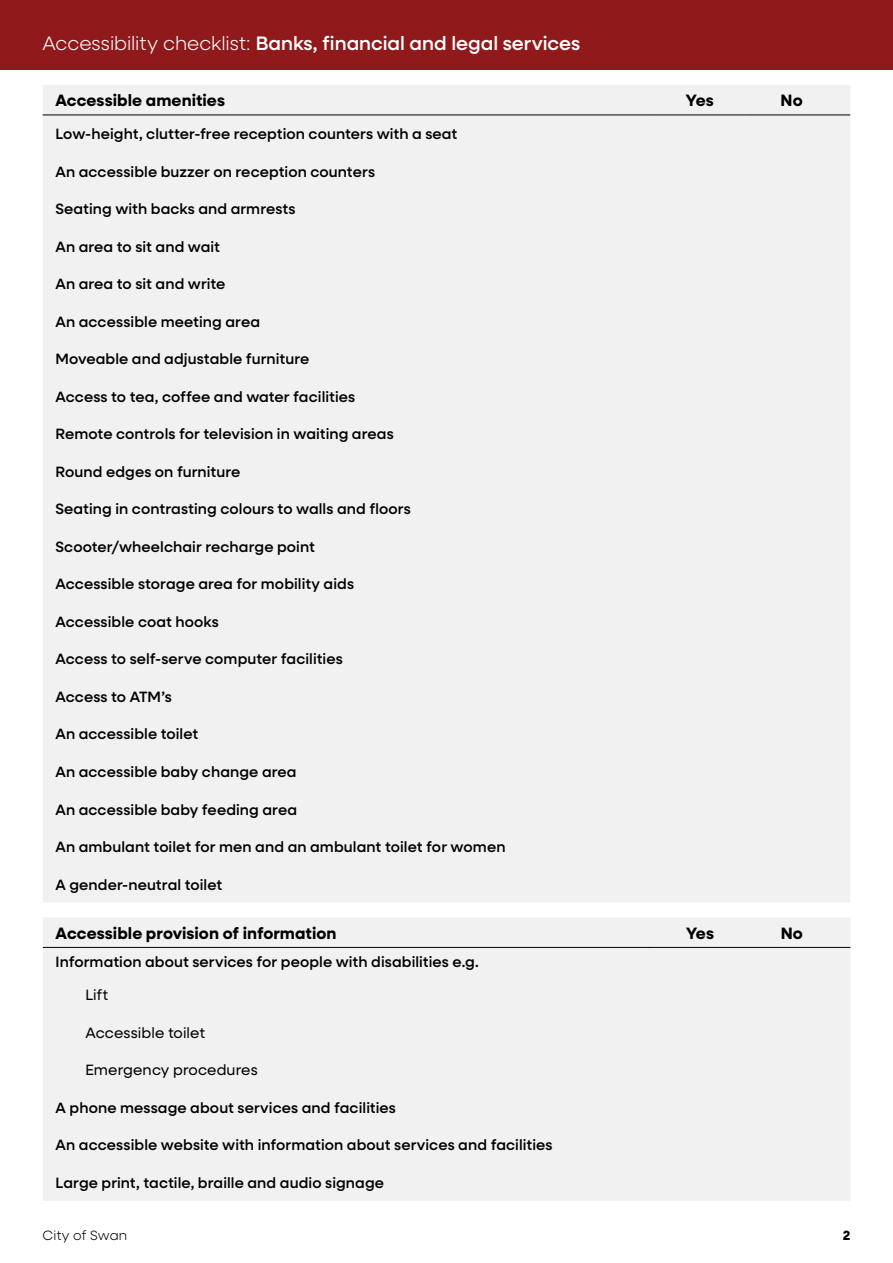
<style>
.page{position:relative;width:893px;height:1263px;background:#fff}
.page>*{position:absolute;margin:0;border:0;box-sizing:border-box;transform-origin:0 0}
.t1{font:500 19.5px "Neulis Sans";color:#fff}
.t2{font:700 16.5px "Neulis Sans";letter-spacing:.005em;color:#000}
.t3{font:500 15px "Neulis Sans";letter-spacing:.005em;color:#000}
.t4{font:15px "Neulis Sans";letter-spacing:.005em;color:#000}
.t5{font:300 13.5px "Neulis Sans";letter-spacing:.01em;color:#000}
.t6{font:700 13.5px "Neulis Sans";color:#000}
.s1{font-weight:300}
</style>
<div class="page">
<div style="left:0;top:0;width:893px;height:70px;background:#90191c"></div>
<div style="left:43px;top:85px;width:807px;height:817px;background:#f1f1f2"></div>
<hr style="left:43px;top:115px;width:611px;height:1px;background:#000">
<hr style="left:654px;top:115px;width:92px;height:1px;background:#000">
<hr style="left:746px;top:115px;width:104px;height:1px;background:#000">
<div style="left:43px;top:918px;width:807px;height:283px;background:#f1f1f2"></div>
<hr style="left:43px;top:947px;width:611px;height:1px;background:#000">
<hr style="left:654px;top:947px;width:92px;height:1px;background:#000">
<hr style="left:746px;top:947px;width:104px;height:1px;background:#000">
<h1 class="t1" style="left:43px;top:29px;width:539px"><span class="s1">Accessibility checklist:</span> Banks, financial and legal services</h1>
<p class="t2" style="left:55px;top:89px;width:171px">Accessible amenities</p>
<p class="t2" style="left:686px;top:89px;width:29px">Yes</p>
<p class="t2" style="left:780px;top:89px;width:24px">No</p>
<p class="t3" style="left:55px;top:123px;width:403px">Low-height, clutter-free reception counters with a seat</p>
<p class="t3" style="left:55px;top:161px;width:321px">An accessible buzzer on reception counters</p>
<p class="t3" style="left:55px;top:198px;width:242px">Seating with backs and armrests</p>
<p class="t3" style="left:55px;top:236px;width:166px">An area to sit and wait</p>
<p class="t3" style="left:55px;top:273px;width:171px">An area to sit and write</p>
<p class="t3" style="left:55px;top:311px;width:206px">An accessible meeting area</p>
<p class="t3" style="left:55px;top:348px;width:255px">Moveable and adjustable furniture</p>
<p class="t3" style="left:55px;top:386px;width:301px">Access to tea, coffee and water facilities</p>
<p class="t3" style="left:55px;top:423px;width:340px">Remote controls for television in waiting areas</p>
<p class="t3" style="left:55px;top:461px;width:186px">Round edges on furniture</p>
<p class="t3" style="left:55px;top:498px;width:357px">Seating in contrasting colours to walls and floors</p>
<p class="t3" style="left:55px;top:536px;width:261px">Scooter/wheelchair recharge point</p>
<p class="t3" style="left:55px;top:573px;width:300px">Accessible storage area for mobility aids</p>
<p class="t3" style="left:55px;top:611px;width:165px">Accessible coat hooks</p>
<p class="t3" style="left:55px;top:648px;width:289px">Access to self-serve computer facilities</p>
<p class="t3" style="left:55px;top:686px;width:118px">Access to ATM’s</p>
<p class="t3" style="left:55px;top:723px;width:144px">An accessible toilet</p>
<p class="t3" style="left:55px;top:761px;width:243px">An accessible baby change area</p>
<p class="t3" style="left:55px;top:798px;width:243px">An accessible baby feeding area</p>
<p class="t3" style="left:55px;top:836px;width:452px">An ambulant toilet for men and an ambulant toilet for women</p>
<p class="t3" style="left:55px;top:873px;width:168px">A gender-neutral toilet</p>
<p class="t2" style="left:56px;top:921px;width:282px">Accessible provision of information</p>
<p class="t2" style="left:686px;top:921px;width:29px">Yes</p>
<p class="t2" style="left:781px;top:921px;width:24px">No</p>
<p class="t3" style="left:56px;top:951px;width:425px">Information about services for people with disabilities e.g.</p>
<p class="t4" style="left:85px;top:984px;width:25px">Lift</p>
<p class="t4" style="left:85px;top:1022px;width:121px">Accessible toilet</p>
<p class="t4" style="left:85px;top:1059px;width:174px">Emergency procedures</p>
<p class="t3" style="left:56px;top:1097px;width:342px">A phone message about services and facilities</p>
<p class="t3" style="left:56px;top:1134px;width:498px">An accessible website with information about services and facilities</p>
<p class="t3" style="left:56px;top:1172px;width:330px">Large print, tactile, braille and audio signage</p>
<p class="t5" style="left:43px;top:1226px;width:86px">City of Swan</p>
<p class="t6" style="left:843px;top:1225px;width:9px">2</p>
</div>
